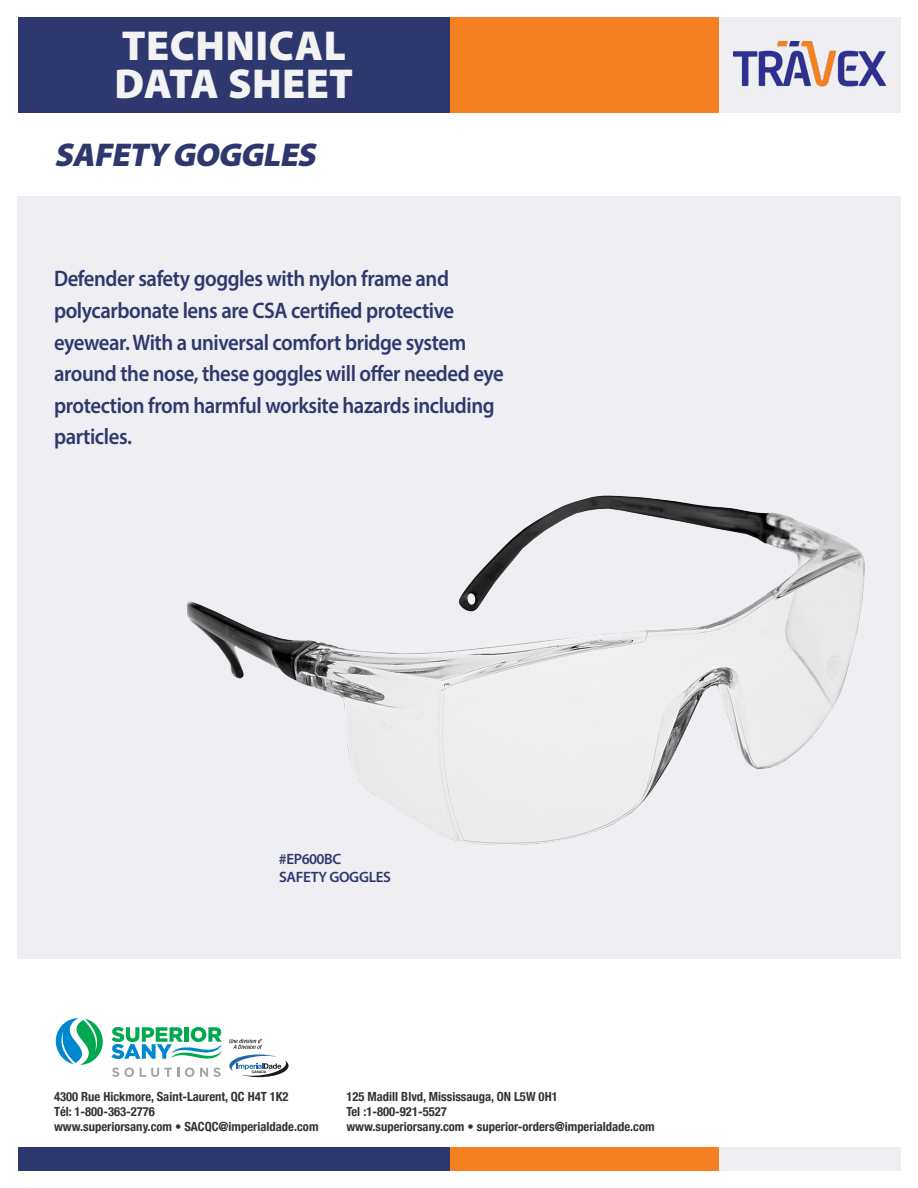
<style>
.page{position:relative;width:918px;height:1188px;background:#fff}
.page>*{position:absolute;margin:0;border:0;box-sizing:border-box;transform-origin:0 0}
.t1{font:900 42px "Myriad Pro";letter-spacing:.01em;color:#f3f3f3}
.t2{font:italic 900 33px "Myriad Pro";color:#2f386e}
.t3{font:600 22.5px/31.7px "Myriad Pro";letter-spacing:-.02em;color:#2f386e;scale:.92 1}
.t4{font:600 15px "Myriad Pro";letter-spacing:-.02em;color:#2f386e}
.t5{font:700 condensed 12.6px "Helvetica Neue";color:#323332}
</style>
<div class="page">
<div style="left:719px;top:17px;width:182px;height:95px;background:#efeef2"></div>
<div style="left:450px;top:17px;width:269px;height:95px;background:#f58021"></div>
<div style="left:18px;top:17px;width:432px;height:95px;background:#2f386e"></div>
<div style="left:719px;top:1148px;width:182px;height:23px;background:#efeef2"></div>
<div style="left:450px;top:1148px;width:269px;height:23px;background:#f58021"></div>
<div style="left:18px;top:1148px;width:432px;height:23px;background:#2f386e"></div>
<div style="left:17px;top:197px;width:884px;height:762px;background:#efeef2"></div>
<img style="left:187px;top:495px;width:678px;height:350px">
<img style="left:734px;top:42px;width:153px;height:45px">
<svg style="left:112px;top:1068px;width:22px;height:9px"></svg>
<svg style="left:140px;top:1068px;width:39px;height:9px"></svg>
<svg style="left:185px;top:1068px;width:36px;height:9px"></svg>
<svg style="left:111px;top:1027px;width:111px;height:32px"></svg>
<svg style="left:55px;top:1018px;width:48px;height:47px"></svg>
<svg style="left:229px;top:1039px;width:60px;height:38px"></svg>
<p class="t1" style="left:122px;top:18px;width:226px">TECHNICAL</p>
<p class="t1" style="left:114px;top:56px;width:240px">DATA SHEET</p>
<p class="t2" style="left:54px;top:133px;width:270px">SAFETY GOGGLES</p>
<p class="t3" style="left:54px;top:263px;width:491px">Defender safety goggles with nylon frame and polycarbonate lens are CSA certified protective eyewear. With a universal comfort bridge system around the nose, these goggles will offer needed eye protection from harmful worksite hazards including particles.</p>
<p class="t4" style="left:279px;top:849px;width:64px">#EP600BC</p>
<p class="t4" style="left:279px;top:867px;width:113px">SAFETY GOGGLES</p>
<p class="t5" style="left:54px;top:1086px;width:236px">4300 Rue Hickmore, Saint-Laurent, QC H4T 1K2</p>
<p class="t5" style="left:54px;top:1101px;width:103px">Tél: 1-800-363-2776</p>
<p class="t5" style="left:54px;top:1117px;width:266px">www.superiorsany.com • SACQC@imperialdade.com</p>
<p class="t5" style="left:346px;top:1086px;width:213px">125 Madill Blvd, Mississauga, ON L5W 0H1</p>
<p class="t5" style="left:346px;top:1101px;width:102px">Tel :1-800-921-5527</p>
<p class="t5" style="left:346px;top:1117px;width:310px">www.superiorsany.com • superior-orders@imperialdade.com</p>
</div>
